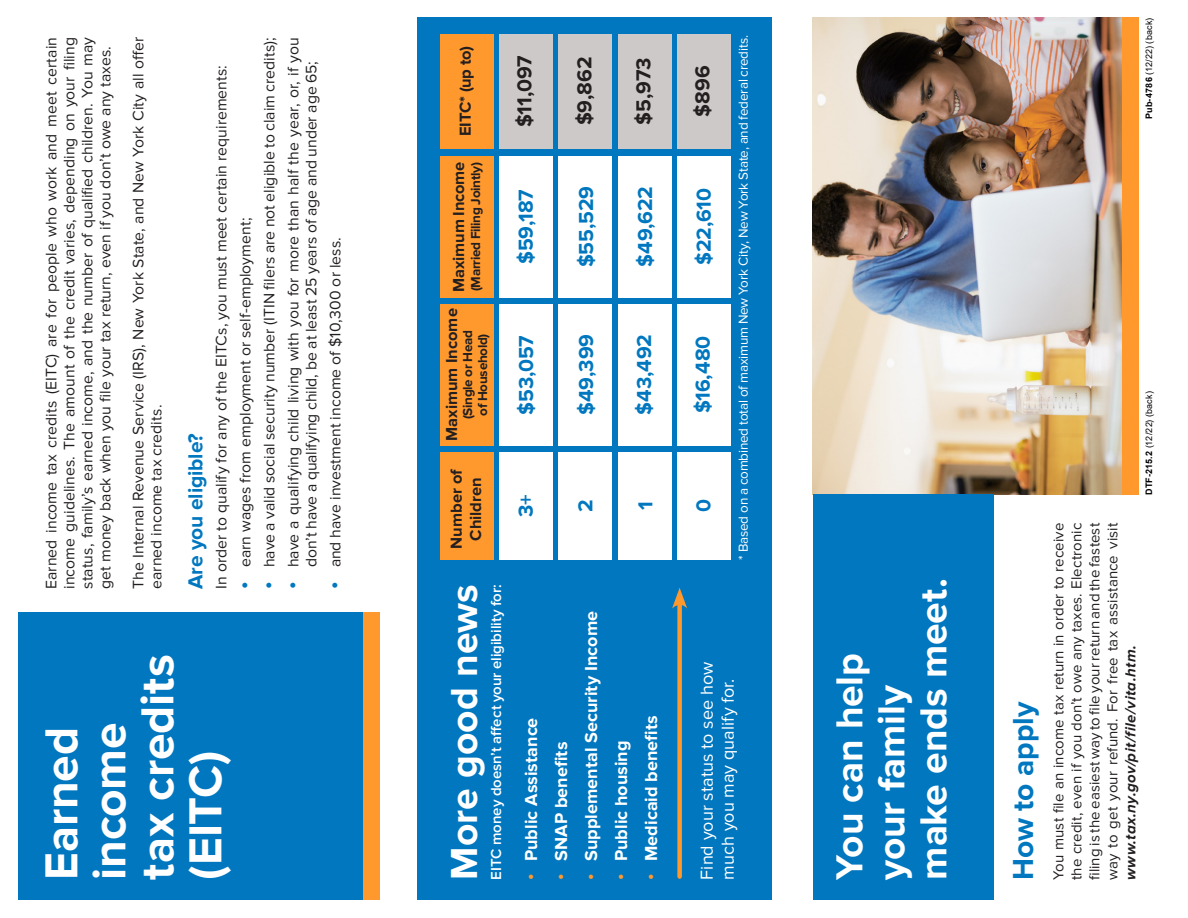
<style>
.page{position:relative;width:1188px;height:918px;background:#fff}
.page>*{position:absolute;margin:0;border:0;box-sizing:border-box;transform-origin:0 0}
.t1{font:700 48px "Proxima Nova";letter-spacing:-.005em;color:#fff}
.t2{font:700 39px/42px "Proxima Nova";letter-spacing:-.005em;color:#fff}
.t3{font:700 30px "Proxima Nova";color:#0077bf}
.t4{font:700 21px "Proxima Nova";letter-spacing:-.005em;color:#0077bf}
.t5{font:700 21px "Proxima Nova";color:#231f20}
.t6{font:700 18px "Proxima Nova";letter-spacing:.005em;color:#fff}
.t7{font:18px/21px "Proxima Nova";color:#fff}
.t8{font:700 16.5px/19.5px "Proxima Nova";color:#231f20;text-align:center}
.t9{font:15.75px/18px "Proxima Nova";letter-spacing:.005em;color:#231f20;text-align:justify}
.t10{font:15px/18px "Proxima Nova";letter-spacing:.005em;color:#231f20;text-align:justify}
.t11{font:600 15px "Proxima Nova";letter-spacing:-.005em;color:#fff}
.t12{font:13.5px "Proxima Nova";letter-spacing:-.015em;color:#fff}
.t13{font:700 13.5px "Proxima Nova";letter-spacing:-.02em;color:#231f20}
.t14{font:9px "Arial";letter-spacing:.02em;color:#000}
.s1{font-weight:700;font-size:21px;color:#0077bf}
.s2{color:#ff992e}
.s3{font-weight:700}
.s4{font-weight:700;font-style:italic}
</style>
<div class="page">
<img style="left:813px;top:18px;width:309px;height:477px">
<div style="left:813px;top:494px;width:181px;height:406px;background:#0077bf"></div>
<div style="left:417px;top:18px;width:354px;height:882px;background:#0077bf"></div>
<div style="left:18px;top:612px;width:346px;height:288px;background:#0077bf"></div>
<div style="left:499px;top:156px;width:54px;height:142px;background:#fff"></div>
<div style="left:558px;top:156px;width:54px;height:142px;background:#fff"></div>
<div style="left:677px;top:156px;width:54px;height:142px;background:#fff"></div>
<div style="left:618px;top:156px;width:54px;height:142px;background:#fff"></div>
<div style="left:440px;top:452px;width:54px;height:108px;background:#ff992e"></div>
<div style="left:440px;top:156px;width:54px;height:142px;background:#ff992e"></div>
<div style="left:499px;top:452px;width:54px;height:108px;background:#fff"></div>
<div style="left:558px;top:452px;width:54px;height:108px;background:#fff"></div>
<div style="left:618px;top:452px;width:54px;height:108px;background:#fff"></div>
<div style="left:677px;top:452px;width:54px;height:108px;background:#fff"></div>
<div style="left:499px;top:34px;width:54px;height:115px;background:#cdc9c8"></div>
<div style="left:558px;top:34px;width:54px;height:115px;background:#cdc9c8"></div>
<div style="left:677px;top:34px;width:54px;height:115px;background:#cdc9c8"></div>
<div style="left:618px;top:34px;width:54px;height:115px;background:#cdc9c8"></div>
<div style="left:440px;top:34px;width:54px;height:115px;background:#ff992e"></div>
<div style="left:677px;top:600px;width:5px;height:277px;background:#ff992e"></div>
<svg style="left:672px;top:588px;width:15px;height:21px"></svg>
<div style="left:1122px;top:18px;width:16px;height:477px;background:#ff992e"></div>
<div style="left:364px;top:612px;width:16px;height:288px;background:#ff992e"></div>
<div style="left:499px;top:304px;width:54px;height:142px;background:#fff"></div>
<div style="left:558px;top:304px;width:54px;height:142px;background:#fff"></div>
<div style="left:677px;top:304px;width:54px;height:142px;background:#fff"></div>
<div style="left:618px;top:304px;width:54px;height:142px;background:#fff"></div>
<div style="left:440px;top:304px;width:54px;height:142px;background:#ff992e"></div>
<p class="t9" style="left:43px;top:589px;width:553px;rotate:-90deg">Earned income tax credits (EITC) are for people who work and meet certain income guidelines. The amount of the credit varies, depending on your filing status, family’s earned income, and the number of qualified children. You may get money back when you file your tax return, even if you don’t owe any taxes.</p>
<p class="t9" style="left:130px;top:589px;width:553px;rotate:-90deg">The Internal Revenue Service (IRS), New York State, and New York City all offer earned income tax credits.</p>
<p class="t8" style="left:456px;top:136px;width:92px;rotate:-90deg">EITC* (up to)</p>
<p class="t9" style="left:261px;top:589px;width:553px;rotate:-90deg"><span class="s1">•</span> have a valid social security number (ITIN filers are not eligible to claim credits);</p>
<p class="t9" style="left:285px;top:589px;width:553px;text-align:center;rotate:-90deg"><span class="s1">•</span> have a qualifying child living with you for more than half the year, or, if you don’t have a qualifying child, be at least 25 years of age and under age 65;</p>
<p class="t9" style="left:213px;top:589px;width:526px;rotate:-90deg">In order to qualify for any of the EITCs, you must meet certain requirements:</p>
<p class="t8" style="left:449px;top:292px;width:132px;rotate:-90deg">Maximum Income</p>
<p class="t13" style="left:468px;top:291px;width:131px;rotate:-90deg">(Married Filing Jointly)</p>
<p class="t9" style="left:237px;top:589px;width:373px;rotate:-90deg"><span class="s1">•</span> earn wages from employment or self-employment;</p>
<p class="t9" style="left:327px;top:589px;width:353px;rotate:-90deg"><span class="s1">•</span> and have investment income of $10,300 or less.</p>
<p class="t8" style="left:442px;top:441px;width:134px;rotate:-90deg">Maximum Income</p>
<p class="t13" style="left:460px;top:419px;width:91px;rotate:-90deg">(Single or Head</p>
<p class="t13" style="left:475px;top:416px;width:84px;rotate:-90deg">of Household)</p>
<p class="t4" style="left:183px;top:589px;width:157px;rotate:-90deg">Are you eligible?</p>
<p class="t8" style="left:447px;top:549px;width:82px;rotate:-90deg">Number of<br>Children</p>
<p class="t2" style="left:444px;top:880px;width:297px;rotate:-90deg">More good news</p>
<p class="t11" style="left:487px;top:880px;width:297px;rotate:-90deg">EITC money doesn’t affect your eligibility for:</p>
<p class="t1" style="left:130px;top:880px;width:226px;rotate:-90deg">tax credits</p>
<p class="t1" style="left:34px;top:880px;width:154px;rotate:-90deg">Earned</p>
<p class="t1" style="left:82px;top:880px;width:158px;rotate:-90deg">income</p>
<p class="t1" style="left:178px;top:880px;width:130px;rotate:-90deg">(EITC)</p>
<p class="t5" style="left:513px;top:127px;width:73px;rotate:-90deg">$11,097</p>
<p class="t5" style="left:572px;top:125px;width:70px;rotate:-90deg">$9,862</p>
<p class="t5" style="left:631px;top:125px;width:69px;rotate:-90deg">$5,973</p>
<p class="t5" style="left:690px;top:117px;width:53px;rotate:-90deg">$896</p>
<p class="t4" style="left:514px;top:264px;width:76px;rotate:-90deg">$59,187</p>
<p class="t4" style="left:574px;top:267px;width:83px;rotate:-90deg">$55,529</p>
<p class="t4" style="left:633px;top:267px;width:82px;rotate:-90deg">$49,622</p>
<p class="t4" style="left:692px;top:265px;width:78px;rotate:-90deg">$22,610</p>
<p class="t4" style="left:514px;top:415px;width:81px;rotate:-90deg">$53,057</p>
<p class="t4" style="left:574px;top:415px;width:83px;rotate:-90deg">$49,399</p>
<p class="t4" style="left:632px;top:415px;width:82px;rotate:-90deg">$43,492</p>
<p class="t4" style="left:691px;top:413px;width:79px;rotate:-90deg">$16,480</p>
<p class="t4" style="left:514px;top:517px;width:24px;rotate:-90deg">3+</p>
<p class="t4" style="left:573px;top:512px;width:14px;rotate:-90deg">2</p>
<p class="t4" style="left:633px;top:510px;width:10px;rotate:-90deg">1</p>
<p class="t4" style="left:691px;top:512px;width:15px;rotate:-90deg">0</p>
<p class="t12" style="left:736px;top:560px;width:527px;rotate:-90deg">* Based on a combined total of maximum New York City, New York State, and federal credits.</p>
<p class="t6" style="left:521px;top:880px;width:163px;rotate:-90deg"><span class="s2">•</span> Public Assistance</p>
<p class="t6" style="left:551px;top:880px;width:139px;rotate:-90deg"><span class="s2">•</span> SNAP benefits</p>
<p class="t6" style="left:581px;top:880px;width:270px;rotate:-90deg"><span class="s2">•</span> Supplemental Security Income</p>
<p class="t6" style="left:611px;top:880px;width:140px;rotate:-90deg"><span class="s2">•</span> Public housing</p>
<p class="t6" style="left:641px;top:880px;width:166px;rotate:-90deg"><span class="s2">•</span> Medicaid benefits</p>
<p class="t7" style="left:697px;top:880px;width:219px;rotate:-90deg">Find your status to see how much you may qualify for.</p>
<p class="t14" style="left:1143px;top:119px;width:103px;rotate:-90deg"><span class="s3">Pub-4786</span> (12/22) (back)</p>
<p class="t2" style="left:829px;top:880px;width:303px;rotate:-90deg">You can help your family<br>make ends meet.</p>
<p class="t3" style="left:1006px;top:880px;width:180px;rotate:-90deg">How to apply</p>
<p class="t14" style="left:1143px;top:495px;width:105px;rotate:-90deg"><span class="s3">DTF-215.2</span> (12/22) (back)</p>
<p class="t10" style="left:1068px;top:880px;width:359px;rotate:-90deg">the credit, even if you don’t owe any taxes. Electronic filing is the easiest way to file your return and the fastest way to get your refund. For free tax assistance visit <span class="s4">www.tax.ny.gov/pit/file/vita.htm.</span></p>
<p class="t10" style="left:1050px;top:880px;width:359px;rotate:-90deg">You must file an income tax return in order to receive</p>
</div>
